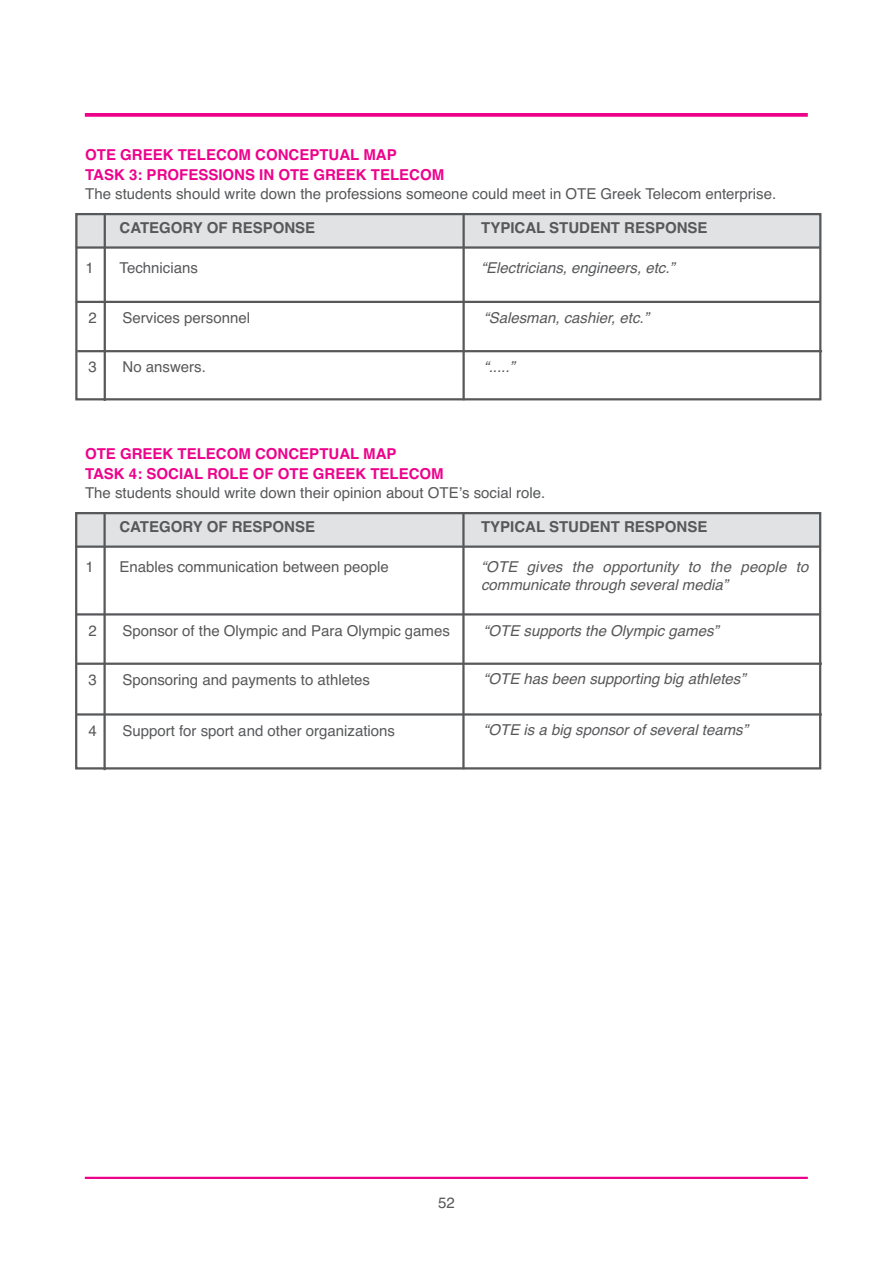
<style>
.page{position:relative;width:893px;height:1263px;background:#fff}
.page>*{position:absolute;margin:0;border:0;box-sizing:border-box;transform-origin:0 0}
.t1{font:15px "Helvetica";color:#57585a}
.t2{font:italic 15px/18.8px "Helvetica";color:#57585a}
.t3{font:700 15px/19.5px "Helvetica";color:#ed028c}
.t4{font:700 15px "Helvetica";color:#57585a}
</style>
<div class="page">
<hr style="left:85px;top:1177px;width:723px;height:2px;background:#ed028c">
<svg style="left:85px;top:113px;width:723px;height:4px;background:#ee1192"></svg>
<div style="left:75px;top:512px;width:745px;height:35px;background:#e1e2e4"></div>
<div style="left:75px;top:512px;width:746px;height:258px;border:2px solid #57585a"></div>
<hr style="left:462px;top:512px;width:3px;height:257px;background:#57585a">
<hr style="left:76px;top:613px;width:744px;height:3px;background:#57585a">
<hr style="left:103px;top:512px;width:3px;height:258px;background:#57585a">
<hr style="left:77px;top:663px;width:745px;height:2px;background:#57585a">
<hr style="left:77px;top:713px;width:745px;height:3px;background:#57585a">
<div style="left:75px;top:213px;width:745px;height:35px;background:#e1e2e4"></div>
<div style="left:75px;top:213px;width:746px;height:187px;border:2px solid #57585a"></div>
<hr style="left:462px;top:213px;width:3px;height:187px;background:#57585a">
<hr style="left:76px;top:301px;width:744px;height:2px;background:#57585a">
<hr style="left:104px;top:213px;width:2px;height:188px;background:#57585a">
<hr style="left:77px;top:350px;width:745px;height:2px;background:#57585a">
<hr style="left:76px;top:246px;width:744px;height:3px;background:#57585a">
<hr style="left:76px;top:546px;width:744px;height:2px;background:#57585a">
<p class="t3" style="left:85px;top:147px;width:360px">OTE GREEK TELECOM CONCEPTUAL MAP<br>TASK 3: PROFESSIONS IN OTE GREEK TELECOM</p>
<p class="t1" style="left:85px;top:188px;width:692px">The students should write down the professions someone could meet in OTE Greek Telecom enterprise.</p>
<p class="t4" style="left:120px;top:222px;width:197px">CATEGORY OF RESPONSE</p>
<p class="t4" style="left:481px;top:222px;width:228px">TYPICAL STUDENT RESPONSE</p>
<p class="t2" style="left:481px;top:259px;width:195px">“Electricians, engineers, etc.”</p>
<p class="t2" style="left:484px;top:310px;width:167px">“Salesman, cashier, etc.”</p>
<p class="t1" style="left:120px;top:262px;width:80px">Technicians</p>
<p class="t1" style="left:86px;top:262px;width:10px">1</p>
<p class="t1" style="left:89px;top:312px;width:10px">2</p>
<p class="t1" style="left:123px;top:312px;width:129px">Services personnel</p>
<p class="t1" style="left:89px;top:362px;width:10px">3</p>
<p class="t1" style="left:123px;top:362px;width:85px">No answers.</p>
<p class="t2" style="left:484px;top:359px;width:32px">“.....”</p>
<p class="t3" style="left:85px;top:446px;width:360px">OTE GREEK TELECOM CONCEPTUAL MAP<br>TASK 4: SOCIAL ROLE OF OTE GREEK TELECOM</p>
<p class="t1" style="left:85px;top:487px;width:462px">The students should write down their opinion about OTEʼs social role.</p>
<p class="t4" style="left:119px;top:521px;width:197px">CATEGORY OF RESPONSE</p>
<p class="t4" style="left:481px;top:521px;width:228px">TYPICAL STUDENT RESPONSE</p>
<p class="t2" style="left:481px;top:559px;width:329px">“OTE gives the opportunity to the people to communicate through several media”</p>
<p class="t2" style="left:483px;top:622px;width:237px">“OTE supports the Olympic games”</p>
<p class="t1" style="left:119px;top:561px;width:271px">Enables communication between people</p>
<p class="t1" style="left:85px;top:561px;width:10px">1</p>
<p class="t1" style="left:88px;top:625px;width:10px">2</p>
<p class="t1" style="left:122px;top:625px;width:329px">Sponsor of the Olympic and Para Olympic games</p>
<p class="t1" style="left:88px;top:674px;width:10px">3</p>
<p class="t1" style="left:122px;top:674px;width:249px">Sponsoring and payments to athletes</p>
<p class="t2" style="left:483px;top:671px;width:263px">“OTE has been supporting big athletes”</p>
<p class="t1" style="left:88px;top:725px;width:10px">4</p>
<p class="t1" style="left:122px;top:725px;width:274px">Support for sport and other organizations</p>
<p class="t2" style="left:483px;top:722px;width:266px">“OTE is a big sponsor of several teams”</p>
<p class="t1" style="left:438px;top:1197px;width:18px">52</p>
</div>
